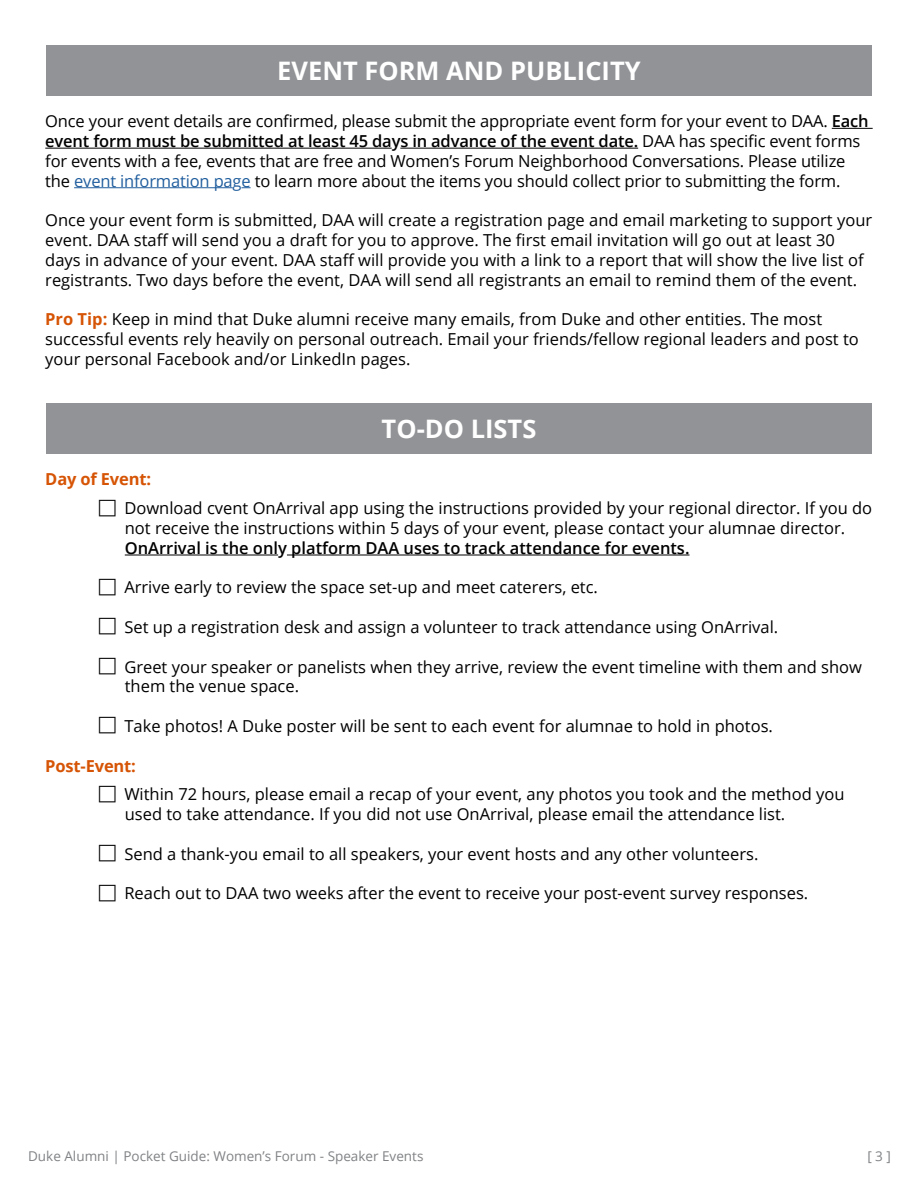
<style>
.page{position:relative;width:918px;height:1188px;background:#fff}
.page>*{position:absolute;margin:0;border:0;box-sizing:border-box;transform-origin:0 0}
.t1{font:700 25.5px "Open Sans";color:#fff}
.t2{font:16.5px/19.8px "Open Sans";color:#000}
.t3{font:600 16.5px "Open Sans";color:#000}
.t4{font:700 16.5px "Open Sans";letter-spacing:-.01em;color:#d65405}
.t5{font:13.5px "Open Sans";color:#808285}
.s1{font-weight:600}
.s2{color:#215e9e}
.s3{font-weight:700;color:#d65405}
</style>
<div class="page">
<hr style="left:832px;top:128px;width:41px;height:1px;background:#000">
<hr style="left:45px;top:148px;width:347px;height:1px;background:#000">
<hr style="left:400px;top:148px;width:238px;height:1px;background:#000">
<hr style="left:74px;top:187px;width:159px;height:1px;background:#215e9e">
<hr style="left:125px;top:555px;width:153px;height:1px;background:#000">
<hr style="left:287px;top:555px;width:403px;height:1px;background:#000">
<div style="left:46px;top:45px;width:826px;height:50px;background:#919396"></div>
<div style="left:46px;top:404px;width:826px;height:50px;background:#919396"></div>
<h1 class="t1" style="left:277px;top:53px;width:365px">EVENT FORM AND PUBLICITY</h1>
<p class="t2" style="left:45px;top:111px;width:825px">Once your event details are confirmed, please submit the appropriate event form for your event to DAA. <span class="s1">Each event form must be submitted at least 45 days in advance of the event date.</span> DAA has specific event forms for events with a fee, events that are free and Women’s Forum Neighborhood Conversations. Please utilize the <span class="s2">event information page</span> to learn more about the items you should collect prior to submitting the form.</p>
<p class="t2" style="left:45px;top:210px;width:828px">Once your event form is submitted, DAA will create a registration page and email marketing to support your event. DAA staff will send you a draft for you to approve. The first email invitation will go out at least 30 days in advance of your event. DAA staff will provide you with a link to a report that will show the live list of registrants. Two days before the event, DAA will send all registrants an email to remind them of the event.</p>
<p class="t2" style="left:45px;top:309px;width:815px"><span class="s3">Pro Tip:</span> Keep in mind that Duke alumni receive many emails, from Duke and other entities. The most successful events rely heavily on personal outreach. Email your friends/fellow regional leaders and post to your personal Facebook and/or LinkedIn pages.</p>
<h1 class="t1" style="left:382px;top:411px;width:156px">TO-DO LISTS</h1>
<p class="t4" style="left:45px;top:468px;width:107px">Day of Event:</p>
<p class="t2" style="left:124px;top:498px;width:749px">Download cvent OnArrival app using the instructions provided by your regional director. If you do not receive the instructions within 5 days of your event, please contact your alumnae director.</p>
<p class="t3" style="left:125px;top:536px;width:566px">OnArrival is the only platform DAA uses to track attendance for events.</p>
<p class="t2" style="left:124px;top:577px;width:475px">Arrive early to review the space set-up and meet caterers, etc.</p>
<p class="t2" style="left:124px;top:617px;width:655px">Set up a registration desk and assign a volunteer to track attendance using OnArrival.</p>
<p class="t2" style="left:124px;top:656px;width:739px">Greet your speaker or panelists when they arrive, review the event timeline with them and show them the venue space.</p>
<p class="t2" style="left:124px;top:716px;width:650px">Take photos! A Duke poster will be sent to each event for alumnae to hold in photos.</p>
<p class="t4" style="left:45px;top:754px;width:92px">Post-Event:</p>
<p class="t2" style="left:124px;top:784px;width:722px">Within 72 hours, please email a recap of your event, any photos you took and the method you used to take attendance. If you did not use OnArrival, please email the attendance list.</p>
<p class="t2" style="left:124px;top:843px;width:636px">Send a thank-you email to all speakers, your event hosts and any other volunteers.</p>
<p class="t2" style="left:124px;top:883px;width:685px">Reach out to DAA two weeks after the event to receive your post-event survey responses.</p>
<p class="t5" style="left:28px;top:1147px;width:397px">Duke Alumni | Pocket Guide: Women’s Forum - Speaker Events</p>
<p class="t5" style="left:867px;top:1147px;width:25px">[ 3 ]</p>
</div>
